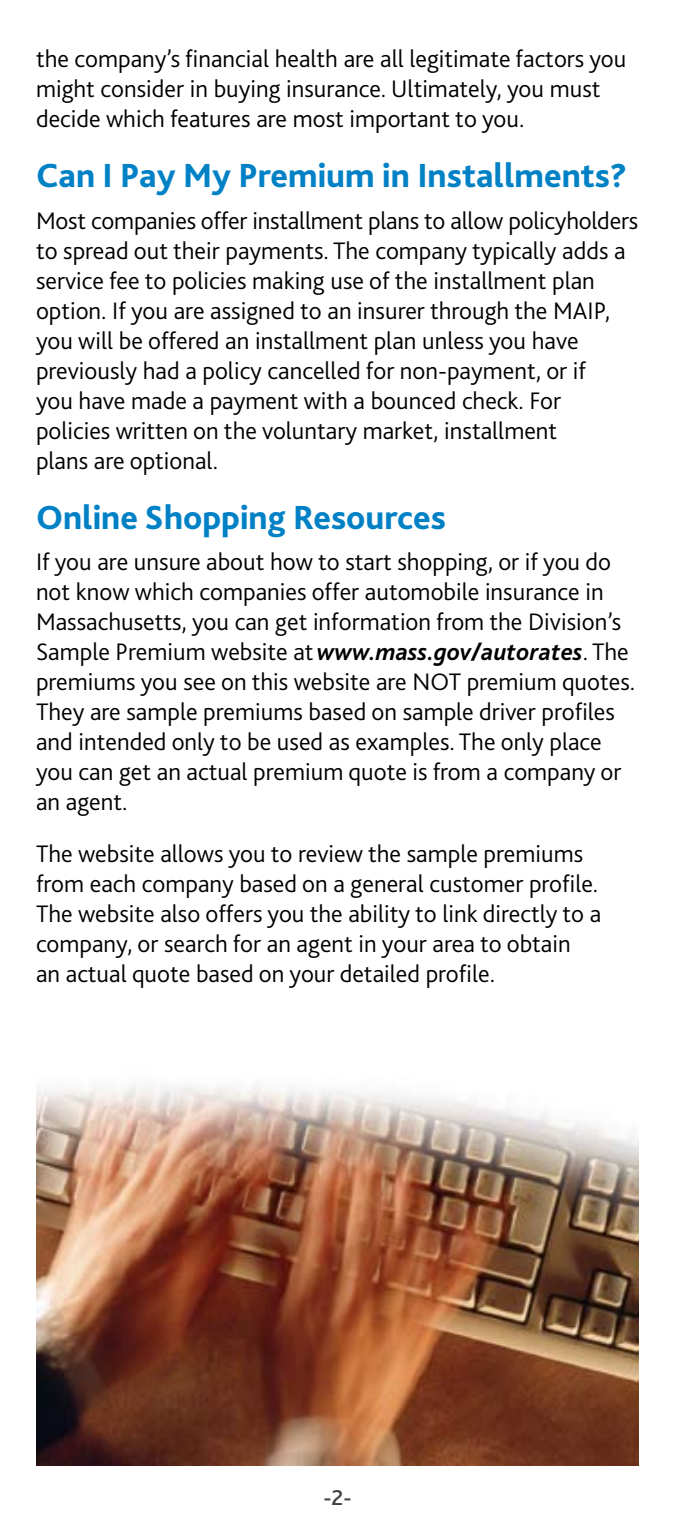
<style>
.page{position:relative;width:675px;height:1530px;background:#fff}
.page>*{position:absolute;margin:0;border:0;box-sizing:border-box;transform-origin:0 0}
.t1{font:800 35px "Bliss 2";color:#0081c6}
.t2{font:300 25px/30px "Bliss 2";color:#000}
.t3{font:500 22.5px "Bliss 2";color:#404040}
.s1{font-weight:700;font-style:italic}
</style>
<div class="page">
<img style="left:36px;top:1085px;width:603px;height:380px">
<p class="t2" style="left:36px;top:44px;width:592px">the company’s financial health are all legitimate factors you might consider in buying insurance. Ultimately, you must decide which features are most important to you.</p>
<h1 class="t1" style="left:36px;top:154px;width:593px">Can I Pay My Premium in Installments?</h1>
<p class="t2" style="left:36px;top:205px;width:604px">Most companies offer installment plans to allow policyholders to spread out their payments. The company typically adds a service fee to policies making use of the installment plan option. If you are assigned to an insurer through the MAIP, you will be offered an installment plan unless you have previously had a policy cancelled for non-payment, or if<br>you have made a payment with a bounced check. For policies written on the voluntary market, installment<br>plans are optional.</p>
<h1 class="t1" style="left:36px;top:495px;width:412px">Online Shopping Resources</h1>
<p class="t2" style="left:36px;top:546px;width:601px">If you are unsure about how to start shopping, or if you do not know which companies offer automobile insurance in Massachusetts, you can get information from the Division’s Sample Premium website at <span class="s1">www.mass.gov/autorates</span>. The premiums you see on this website are NOT premium quotes.<br>They are sample premiums based on sample driver profiles and intended only to be used as examples. The only place you can get an actual premium quote is from a company or an agent.</p>
<p class="t2" style="left:36px;top:839px;width:567px">The website allows you to review the sample premiums from each company based on a general customer profile.<br>The website also offers you the ability to link directly to a company, or search for an agent in your area to obtain<br>an actual quote based on your detailed profile.</p>
<p class="t3" style="left:323px;top:1484px;width:30px">-2-</p>
</div>
